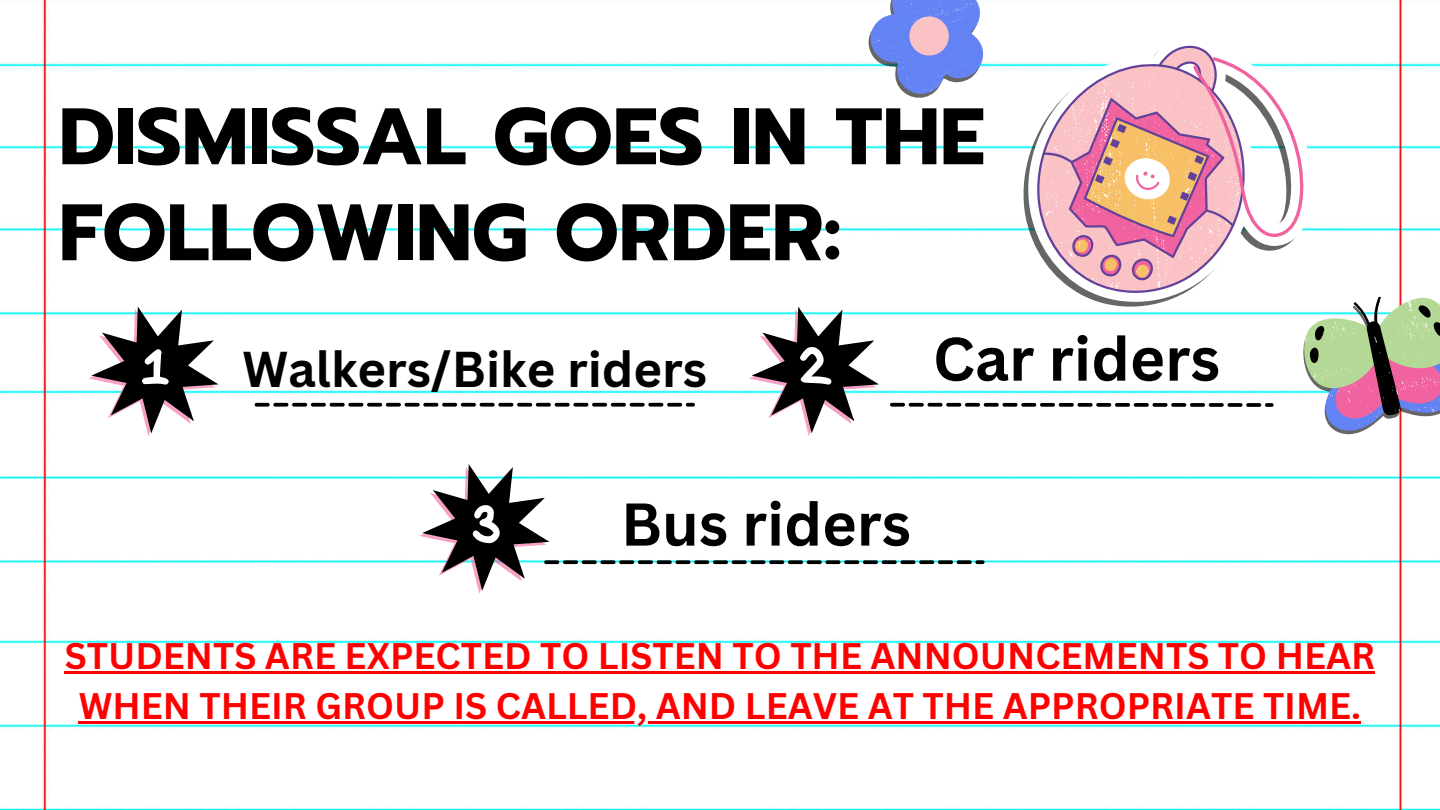
<style>
.page{position:relative;width:1440px;height:810px;background:#fff}
.page>*{position:absolute;margin:0;border:0;box-sizing:border-box;transform-origin:0 0}
.t1{font:700 80px/96px "Prompt";color:#000}
.t2{font:700 60px "Canva Sans";color:#000}
.t3{font:59.8px "Bryndan Write";color:#fff}
.t4{font:700 59px "Canva Sans";color:#000}
.t5{font:700 49px "Canva Sans";color:#000}
.t6{font:700 36px "Canva Sans";color:#f00}
</style>
<div class="page">
<img style="left:0;top:0;width:1440px;height:810px">
<svg style="left:88px;top:307px;width:130px;height:129px"></svg>
<svg style="left:255px;top:403px;width:440px;height:4px"></svg>
<svg style="left:419px;top:464px;width:566px;height:130px"></svg>
<svg style="left:749px;top:0;width:691px;height:441px"></svg>
<hr style="left:65px;top:671px;width:1310px;height:3px;background:#f00">
<hr style="left:79px;top:721px;width:1282px;height:3px;background:#f00">
<p class="t1" style="left:59px;top:90px;width:928px">DISMISSAL GOES IN THE<br>FOLLOWING ORDER:</p>
<p class="t3" style="left:140px;top:337px;width:32px">1</p>
<p class="t5" style="left:242px;top:335px;width:466px">Walkers/Bike riders</p>
<p class="t3" style="left:798px;top:337px;width:36px">2</p>
<p class="t2" style="left:933px;top:317px;width:289px">Car riders</p>
<h1 class="t3" style="left:471px;top:494px;width:32px">3</h1>
<p class="t4" style="left:621px;top:483px;width:291px">Bus riders</p>
<p class="t6" style="left:65px;top:631px;width:1312px">STUDENTS ARE EXPECTED TO LISTEN TO THE ANNOUNCEMENTS TO HEAR</p>
<h2 class="t6" style="left:79px;top:681px;width:1284px">WHEN THEIR GROUP IS CALLED, AND LEAVE AT THE APPROPRIATE TIME.</h2>
</div>
